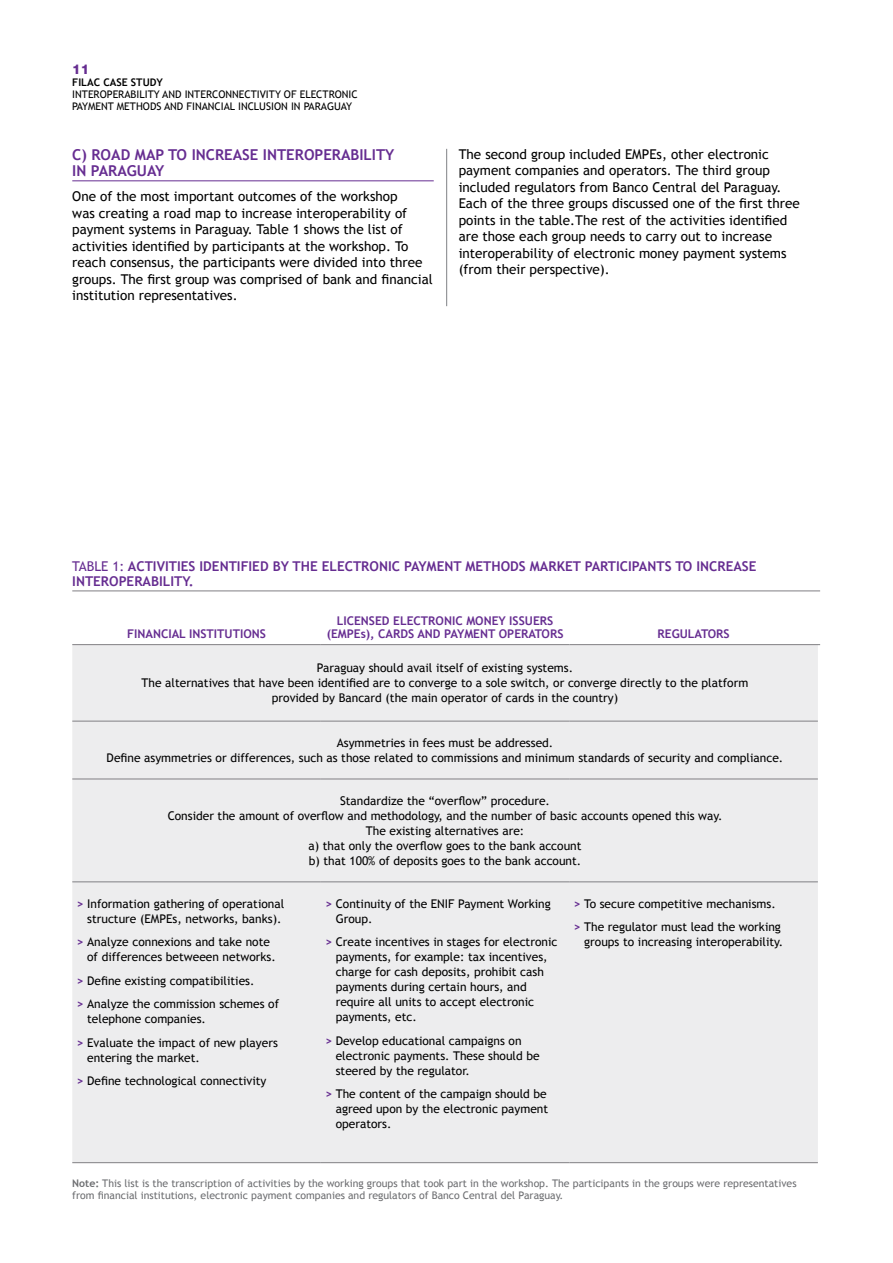
<style>
.page{position:relative;width:893px;height:1263px;background:#fff}
.page>*{position:absolute;margin:0;border:0;box-sizing:border-box;transform-origin:0 0}
.t1{font:700 15px/16.5px "Trebuchet MS";color:#662d91}
.t2{font:13.5px/16.5px "Trebuchet MS";color:#000}
.t3{font:700 13.5px/15px "Trebuchet MS";color:#662d91}
.t4{font:800 13.5px "Helvetica Neue";color:#662d91}
.t5{font:12px/15px "Trebuchet MS";color:#000}
.t6{font:700 12px/13.5px "Trebuchet MS";color:#662d91;text-align:center}
.t7{font:10.5px/12px "Trebuchet MS";color:#6d6e71}
.t8{font:10.5px/12px "Trebuchet MS";color:#000}
.t9{font:700 10.5px "Trebuchet MS";color:#000}
.s1{font-weight:400}
.s2{font-weight:700;color:#662d91}
.s3{font-weight:700}
</style>
<div class="page">
<hr style="left:446px;top:149px;width:1px;height:157px;background:#808285">
<hr style="left:72px;top:590px;width:748px;height:1px;background:#807f83">
<div style="left:72px;top:645px;width:746px;height:517px;background:#ededee"></div>
<hr style="left:72px;top:721px;width:249px;height:1px;background:#807f83">
<hr style="left:321px;top:721px;width:248px;height:1px;background:#807f83">
<hr style="left:569px;top:721px;width:249px;height:1px;background:#807f83">
<hr style="left:72px;top:779px;width:249px;height:1px;background:#807f83">
<hr style="left:321px;top:779px;width:248px;height:1px;background:#807f83">
<hr style="left:569px;top:779px;width:249px;height:1px;background:#807f83">
<hr style="left:72px;top:881px;width:249px;height:1px;background:#807f83">
<hr style="left:321px;top:881px;width:248px;height:1px;background:#807f83">
<hr style="left:569px;top:881px;width:249px;height:1px;background:#807f83">
<hr style="left:72px;top:1162px;width:249px;height:1px;background:#807f83">
<hr style="left:321px;top:1162px;width:248px;height:1px;background:#807f83">
<hr style="left:569px;top:1162px;width:249px;height:1px;background:#807f83">
<hr style="left:72px;top:644px;width:249px;height:1px;background:#807f83">
<hr style="left:321px;top:644px;width:248px;height:1px;background:#807f83">
<hr style="left:569px;top:644px;width:251px;height:1px;background:#807f83">
<hr style="left:72px;top:181px;width:362px;height:1px;background:#662d91">
<p class="t4" style="left:72px;top:61px;width:19px">11</p>
<p class="t9" style="left:72px;top:76px;width:92px">FILAC CASE STUDY</p>
<p class="t8" style="left:72px;top:89px;width:287px">INTEROPERABILITY AND INTERCONNECTIVITY OF ELECTRONIC<br>PAYMENT METHODS AND FINANCIAL INCLUSION IN PARAGUAY</p>
<p class="t1" style="left:72px;top:146px;width:324px">C) ROAD MAP TO INCREASE INTEROPERABILITY<br>IN PARAGUAY</p>
<p class="t2" style="left:72px;top:189px;width:362px">One of the most important outcomes of the workshop<br>was creating a road map to increase interoperability of payment systems in Paraguay. Table 1 shows the list of activities identified by participants at the workshop. To reach consensus, the participants were divided into three groups. The first group was comprised of bank and financial institution representatives.</p>
<p class="t2" style="left:459px;top:146px;width:343px">The second group included EMPEs, other electronic payment companies and operators. The third group included regulators from Banco Central del Paraguay.<br>Each of the three groups discussed one of the first three points in the table.The rest of the activities identified are those each group needs to carry out to increase interoperability of electronic money payment systems (from their perspective).</p>
<p class="t3" style="left:72px;top:559px;width:686px"><span class="s1">TABLE 1:</span> ACTIVITIES IDENTIFIED BY THE ELECTRONIC PAYMENT METHODS MARKET PARTICIPANTS TO INCREASE<br>INTEROPERABILITY.</p>
<p class="t6" style="left:327px;top:614px;width:238px">LICENSED ELECTRONIC MONEY ISSUERS (EMPEs), CARDS AND PAYMENT OPERATORS</p>
<p class="t6" style="left:658px;top:627px;width:73px">REGULATORS</p>
<p class="t5" style="left:142px;top:661px;width:608px;text-align:center">Paraguay should avail itself of existing systems.<br>The alternatives that have been identified are to converge to a sole switch, or converge directly to the platform provided by Bancard (the main operator of cards in the country)</p>
<p class="t5" style="left:107px;top:735px;width:678px;text-align:center">Asymmetries in fees must be addressed.<br>Define asymmetries or differences, such as those related to commissions and minimum standards of security and compliance.</p>
<p class="t5" style="left:168px;top:793px;width:556px;text-align:center">Standardize the “overflow” procedure.<br>Consider the amount of overflow and methodology, and the number of basic accounts opened this way.<br>The existing alternatives are:<br>a) that only the overflow goes to the bank account<br>b) that 100% of deposits goes to the bank account.</p>
<p class="t5" style="left:77px;top:896px;width:209px;text-align:right"><span class="s2">&gt;</span> Information gathering of operational structure (EMPEs, networks, banks).</p>
<p class="t5" style="left:87px;top:935px;width:190px;text-indent:-11px"><span class="s2">&gt;</span> Analyze connexions and take note of differences betweeen networks.</p>
<p class="t5" style="left:77px;top:969px;width:204px;line-height:23.5px"><span class="s2">&gt;</span> Define existing compatibilities.<br><span class="s2">&gt;</span> Analyze the commission schemes of</p>
<p class="t5" style="left:77px;top:1007px;width:203px;line-height:23.5px;text-indent:11px">telephone companies.<br><span class="s2">&gt;</span> Evaluate the impact of new players</p>
<p class="t5" style="left:77px;top:1046px;width:191px;line-height:23.5px;text-indent:11px">entering the market.<br><span class="s2">&gt;</span> Define technological connectivity</p>
<p class="t6" style="left:127px;top:627px;width:140px">FINANCIAL INSTITUTIONS</p>
<p class="t5" style="left:336px;top:896px;width:217px;text-indent:-11px"><span class="s2">&gt;</span> Continuity of the ENIF Payment Working<br>Group.</p>
<p class="t5" style="left:336px;top:935px;width:223px;text-indent:-11px"><span class="s2">&gt;</span> Create incentives in stages for electronic payments, for example: tax incentives, charge for cash deposits, prohibit cash payments during certain hours, and require all units to accept electronic payments, etc.</p>
<p class="t5" style="left:336px;top:1033px;width:205px;text-indent:-11px"><span class="s2">&gt;</span> Develop educational campaigns on electronic payments. These should be steered by the regulator.</p>
<p class="t5" style="left:336px;top:1087px;width:214px;text-indent:-11px"><span class="s2">&gt;</span> The content of the campaign should be agreed upon by the electronic payment operators.</p>
<p class="t5" style="left:574px;top:892px;width:209px;line-height:23.5px"><span class="s2">&gt;</span> To secure competitive mechanisms. <span class="s2">&gt;</span> The regulator must lead the working</p>
<p class="t5" style="left:584px;top:935px;width:200px">groups to increasing interoperability.</p>
<p class="t7" style="left:72px;top:1177px;width:726px"><span class="s3">Note:</span> This list is the transcription of activities by the working groups that took part in the workshop. The participants in the groups were representatives from financial institutions, electronic payment companies and regulators of Banco Central del Paraguay.</p>
</div>
